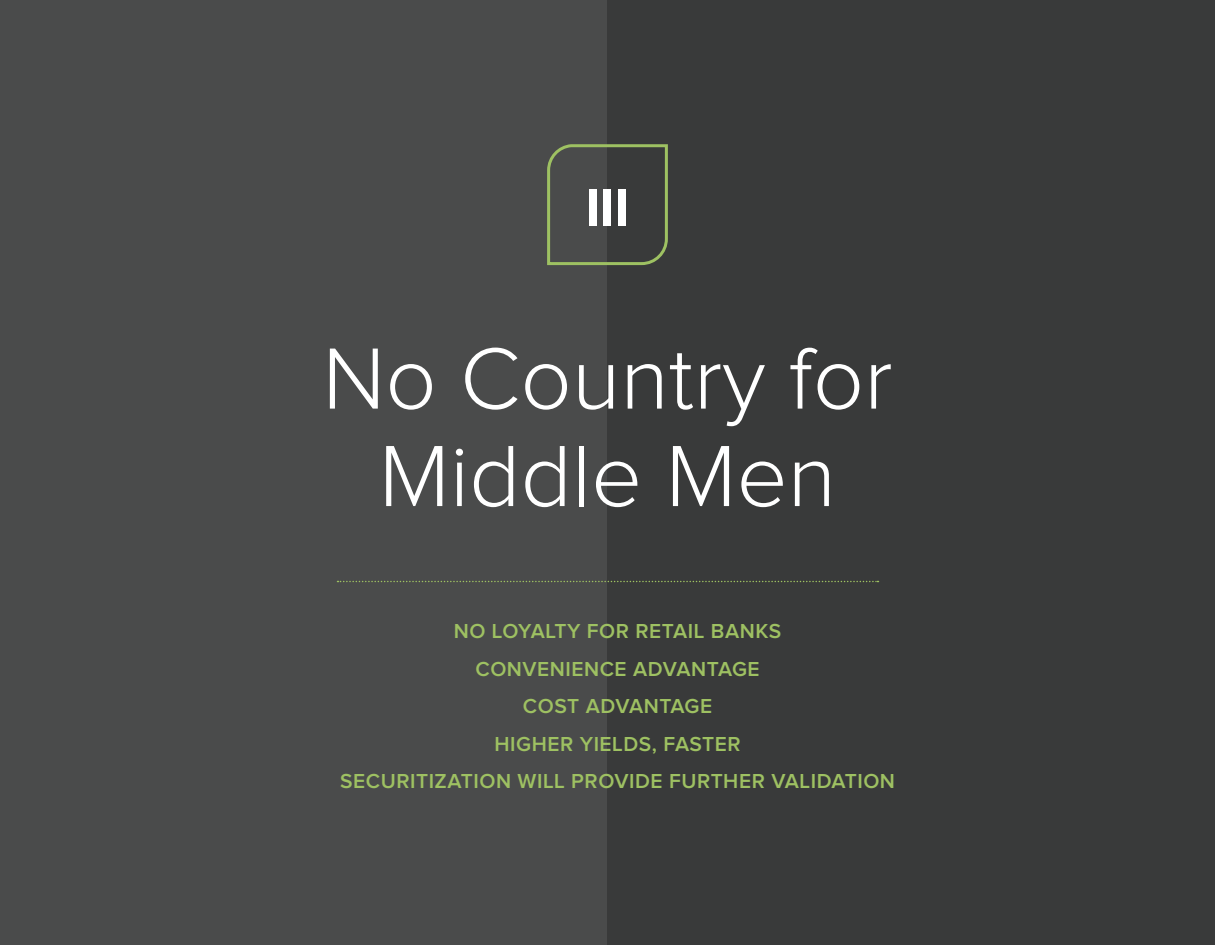
<style>
.page{position:relative;width:1215px;height:945px;background:#4a4b4b}
.page>*{position:absolute;margin:0;border:0;box-sizing:border-box;transform-origin:0 0}
.t1{font:300 90px/97.5px "Proxima Nova";color:#fff;text-align:center}
.t2{font:700 54px "Proxima Nova";color:#fff}
.t3{font:600 21px/37.5px "Proxima Nova";letter-spacing:.025em;color:#9ec162;text-align:center}
</style>
<div class="page">
<div style="left:608px;top:0;width:607px;height:945px;background:#393a3a"></div>
<svg style="left:547px;top:142px;width:121px;height:125px"></svg>
<svg style="left:338px;top:581px;width:541px;height:1px"></svg>
<h2 class="t2" style="left:585px;top:177px;width:46px">III</h2>
<h1 class="t1" style="left:322px;top:332px;width:572px">No Country for<br>Middle Men</h1>
<p class="t3" style="left:340px;top:613px;width:556px">NO LOYALTY FOR RETAIL BANKS<br>CONVENIENCE ADVANTAGE<br>COST ADVANTAGE<br>HIGHER YIELDS, FASTER<br>SECURITIZATION WILL PROVIDE FURTHER VALIDATION</p>
</div>
